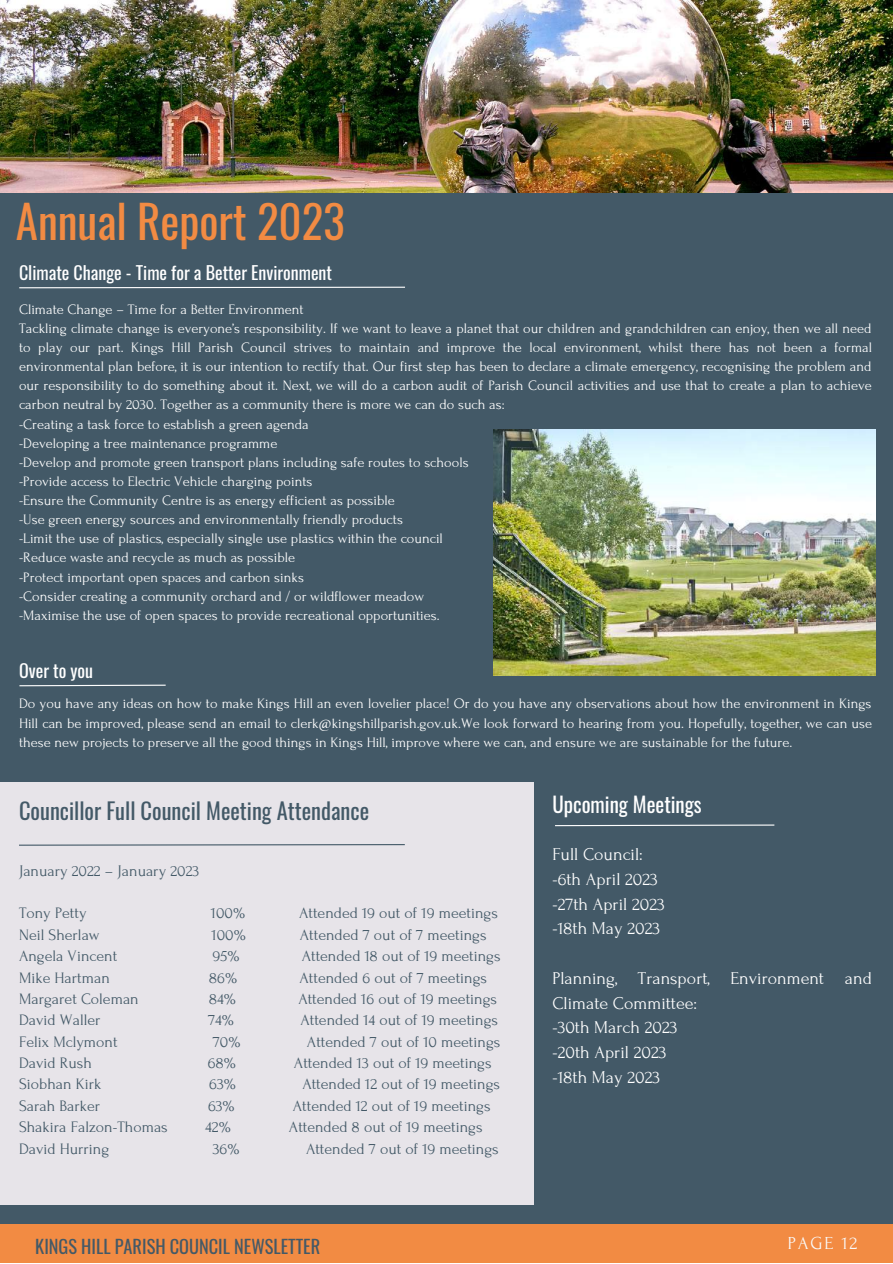
<style>
.page{position:relative;width:893px;height:1264px;background:#fff}
.page>*{position:absolute;margin:0;border:0;box-sizing:border-box;transform-origin:0 0}
.t1{font:45px "Oswald";color:#f28b43}
.t2{font:22.5px "Oswald";color:#435967}
.t3{font:21px "Oswald";color:#fff}
.t4{font:18.3px "Oswald";color:#435967}
.t5{font:18.3px "Forum";letter-spacing:.1em;color:#fafafa}
.t6{font:18px/24.8px "Forum";color:#fff}
.t7{font:18px "Oswald";color:#fff}
.t8{font:15.9px "Forum";color:#435967}
.t9{font:14.4px/19px "Forum";color:#fff}
</style>
<div class="page">
<div style="left:0;top:180px;width:892px;height:1055px;background:#435967"></div>
<div style="left:0;top:781px;width:533px;height:423px;background:#e7e4e9"></div>
<img style="left:0;top:0;width:892px;height:192px">
<svg style="left:19px;top:286px;width:386px;height:3px"></svg>
<img style="left:493px;top:429px;width:382px;height:247px">
<svg style="left:19px;top:684px;width:147px;height:3px"></svg>
<svg style="left:19px;top:844px;width:386px;height:2px"></svg>
<svg style="left:555px;top:824px;width:220px;height:2px"></svg>
<div style="left:0;top:1224px;width:892px;height:38px;background:#f28b43"></div>
<h1 class="t1" style="left:16px;top:186px;width:330px">Annual Report 2023</h1>
<p class="t7" style="left:19px;top:258px;width:314px">Climate Change - Time for a Better Environment</p>
<p class="t9" style="left:19px;top:300px;width:854px">Climate Change – Time for a Better Environment<br>Tackling climate change is everyone’s responsibility. If we want to leave a planet that our children and grandchildren can enjoy, then we all need to play our part. Kings Hill Parish Council strives to maintain and improve the local environment, whilst there has not been a formal environmental plan before, it is our intention to rectify that. Our first step has been to declare a climate emergency, recognising the problem and our responsibility to do something about it. Next, we will do a carbon audit of Parish Council activities and use that to create a plan to achieve carbon neutral by 2030. Together as a community there is more we can do such as:<br>-Creating a task force to establish a green agenda<br>-Developing a tree maintenance programme<br>-Develop and promote green transport plans including safe routes to schools<br>-Provide access to Electric Vehicle charging points<br>-Ensure the Community Centre is as energy efficient as possible<br>-Use green energy sources and environmentally friendly products<br>-Limit the use of plastics, especially single use plastics within the council<br>-Reduce waste and recycle as much as possible<br>-Protect important open spaces and carbon sinks<br>-Consider creating a community orchard and / or wildflower meadow<br>-Maximise the use of open spaces to provide recreational opportunities.</p>
<p class="t7" style="left:19px;top:656px;width:75px">Over to you</p>
<p class="t9" style="left:19px;top:694px;width:854px;text-align:justify">Do you have any ideas on how to make Kings Hill an even lovelier place! Or do you have any observations about how the environment in Kings Hill can be improved, please send an email to clerk@kingshillparish.gov.uk.We look forward to hearing from you. Hopefully, together, we can use these new projects to preserve all the good things in Kings Hill, improve where we can, and ensure we are sustainable for the future.</p>
<h2 class="t2" style="left:19px;top:792px;width:351px">Councillor Full Council Meeting Attendance</h2>
<h3 class="t3" style="left:552px;top:787px;width:151px">Upcoming Meetings</h3>
<p class="t6" style="left:552px;top:842px;width:114px">Full Council: -6th April 2023 -27th April 2023 -18th May 2023</p>
<p class="t6" style="left:552px;top:966px;width:321px">Planning, Transport, Environment and<br>Climate Committee:<br>-30th March 2023<br>-20th April 2023<br>-18th May 2023</p>
<p class="t8" style="left:19px;top:862px;width:182px">January 2022 – January 2023</p>
<p class="t8" style="left:19px;top:904px;width:69px">Tony Petty</p>
<p class="t8" style="left:211px;top:904px;width:36px">100%</p>
<p class="t8" style="left:299px;top:904px;width:200px">Attended 19 out of 19 meetings</p>
<p class="t8" style="left:19px;top:926px;width:82px">Neil Sherlaw</p>
<p class="t8" style="left:211px;top:926px;width:36px">100%</p>
<p class="t8" style="left:300px;top:926px;width:188px">Attended 7 out of 7 meetings</p>
<p class="t8" style="left:19px;top:947px;width:100px">Angela Vincent</p>
<p class="t8" style="left:212px;top:947px;width:29px">95%</p>
<p class="t8" style="left:302px;top:947px;width:200px">Attended 18 out of 19 meetings</p>
<p class="t8" style="left:19px;top:968px;width:92px">Mike Hartman</p>
<p class="t8" style="left:209px;top:968px;width:30px">86%</p>
<p class="t8" style="left:299px;top:968px;width:189px">Attended 6 out of 7 meetings</p>
<p class="t8" style="left:19px;top:990px;width:121px">Margaret Coleman</p>
<p class="t8" style="left:209px;top:990px;width:28px">84%</p>
<p class="t8" style="left:298px;top:990px;width:200px">Attended 16 out of 19 meetings</p>
<p class="t8" style="left:19px;top:1011px;width:83px">David Waller</p>
<p class="t8" style="left:208px;top:1011px;width:27px">74%</p>
<p class="t8" style="left:300px;top:1011px;width:199px">Attended 14 out of 19 meetings</p>
<p class="t8" style="left:19px;top:1033px;width:100px">Felix Mclymont</p>
<p class="t8" style="left:213px;top:1033px;width:29px">70%</p>
<p class="t8" style="left:307px;top:1033px;width:195px">Attended 7 out of 10 meetings</p>
<p class="t8" style="left:19px;top:1054px;width:74px">David Rush</p>
<p class="t8" style="left:208px;top:1054px;width:30px">68%</p>
<p class="t8" style="left:294px;top:1054px;width:199px">Attended 13 out of 19 meetings</p>
<p class="t8" style="left:19px;top:1075px;width:84px">Siobhan Kirk</p>
<p class="t8" style="left:209px;top:1075px;width:28px">63%</p>
<p class="t8" style="left:302px;top:1075px;width:199px">Attended 12 out of 19 meetings</p>
<p class="t8" style="left:19px;top:1097px;width:83px">Sarah Barker</p>
<p class="t8" style="left:208px;top:1097px;width:28px">63%</p>
<p class="t8" style="left:293px;top:1097px;width:199px">Attended 12 out of 19 meetings</p>
<p class="t8" style="left:19px;top:1118px;width:150px">Shakira Falzon-Thomas</p>
<p class="t8" style="left:205px;top:1118px;width:27px">42%</p>
<p class="t8" style="left:289px;top:1118px;width:195px">Attended 8 out of 19 meetings</p>
<p class="t8" style="left:19px;top:1139px;width:92px">David Hurring</p>
<p class="t8" style="left:213px;top:1139px;width:28px">36%</p>
<p class="t8" style="left:306px;top:1139px;width:194px">Attended 7 out of 19 meetings</p>
<p class="t4" style="left:35px;top:1231px;width:286px">KINGS HILL PARISH COUNCIL NEWSLETTER</p>
<p class="t5" style="left:787px;top:1233px;width:71px">PAGE 12</p>
</div>
